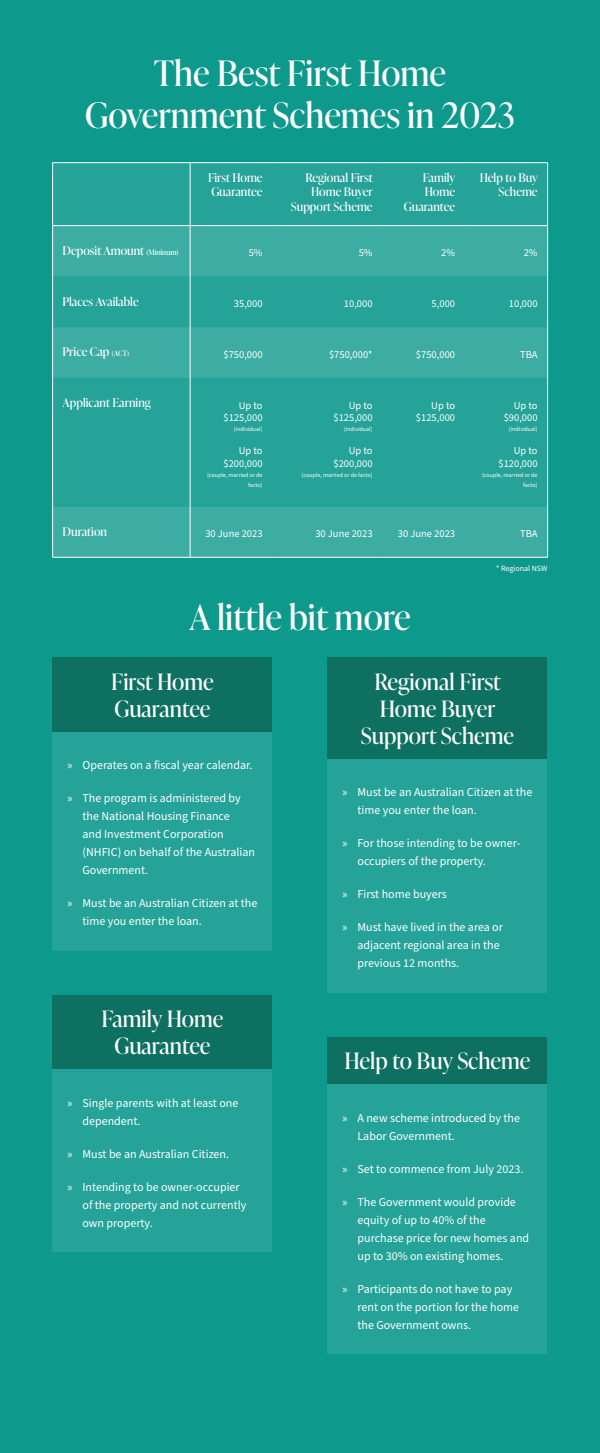
<style>
.page{position:relative;width:600px;height:1453px;background:#fff}
.page>*{position:absolute;margin:0;border:0;box-sizing:border-box;transform-origin:0 0}
.t1{font:35px/42px "Ivy Presto Display";color:#fff;text-align:center}
.t2{font:22.5px/27px "Ivy Presto Display";color:#fff;text-align:center}
.t3{font:12px/18px "Source Sans Pro";color:#fff}
.col_heading{font:12px/14.4px "Ivy Presto Display";color:#fff;text-align:right}
.stat{font:10.5px "Source Sans Pro";color:#fff}
.t4{font:8px "Source Sans Pro";color:#fff}
.stat-2{font:6px/10px "Source Sans Pro";color:#fff;text-align:right}
.s1{font-size:7.5px}
.s2{font-family:"Myriad Pro"}
</style>
<div class="page">
<div style="left:0;top:0;width:600px;height:1452px;background:#0d998c"></div>
<div style="left:53px;top:163px;width:495px;height:62px;background:#25a398"></div>
<svg style="left:53px;top:226px;width:495px;height:331px;background:#30a79d"></svg>
<hr style="left:190px;top:163px;width:1px;height:62px;background:#fff">
<hr style="left:190px;top:226px;width:1px;height:50px;background:#fff">
<hr style="left:190px;top:276px;width:1px;height:51px;background:#fff">
<hr style="left:190px;top:327px;width:1px;height:51px;background:#fff">
<hr style="left:190px;top:378px;width:1px;height:128px;background:#fff">
<hr style="left:190px;top:506px;width:1px;height:51px;background:#fff">
<hr style="left:52px;top:225px;width:138px;height:1px;background:#fff">
<hr style="left:190px;top:225px;width:83px;height:1px;background:#fff">
<hr style="left:273px;top:225px;width:110px;height:1px;background:#fff">
<hr style="left:383px;top:225px;width:82px;height:1px;background:#fff">
<hr style="left:465px;top:225px;width:83px;height:1px;background:#fff">
<hr style="left:52px;top:162px;width:138px;height:1px;background:#fff">
<hr style="left:52px;top:163px;width:1px;height:62px;background:#fff">
<hr style="left:190px;top:162px;width:83px;height:1px;background:#fff">
<hr style="left:273px;top:162px;width:110px;height:1px;background:#fff">
<hr style="left:383px;top:162px;width:82px;height:1px;background:#fff">
<hr style="left:465px;top:162px;width:83px;height:1px;background:#fff">
<hr style="left:548px;top:163px;width:1px;height:62px;background:#fff">
<hr style="left:52px;top:226px;width:1px;height:50px;background:#fff">
<hr style="left:548px;top:226px;width:1px;height:50px;background:#fff">
<hr style="left:52px;top:276px;width:1px;height:51px;background:#fff">
<hr style="left:548px;top:276px;width:1px;height:51px;background:#fff">
<hr style="left:52px;top:327px;width:1px;height:51px;background:#fff">
<hr style="left:548px;top:327px;width:1px;height:51px;background:#fff">
<hr style="left:52px;top:378px;width:1px;height:128px;background:#fff">
<hr style="left:548px;top:378px;width:1px;height:128px;background:#fff">
<hr style="left:52px;top:506px;width:1px;height:51px;background:#fff">
<hr style="left:548px;top:506px;width:1px;height:51px;background:#fff">
<hr style="left:52px;top:557px;width:138px;height:1px;background:#fff">
<hr style="left:190px;top:557px;width:83px;height:1px;background:#fff">
<hr style="left:273px;top:557px;width:110px;height:1px;background:#fff">
<hr style="left:383px;top:557px;width:82px;height:1px;background:#fff">
<hr style="left:465px;top:557px;width:83px;height:1px;background:#fff">
<div style="left:52px;top:658px;width:220px;height:74px;background:#0d7061"></div>
<div style="left:52px;top:995px;width:220px;height:74px;background:#0d7061"></div>
<div style="left:328px;top:1037px;width:219px;height:47px;background:#0d7061"></div>
<div style="left:328px;top:658px;width:219px;height:101px;background:#0d7061"></div>
<div style="left:52px;top:732px;width:220px;height:218px;background:#25a398"></div>
<div style="left:52px;top:1069px;width:220px;height:182px;background:#25a398"></div>
<div style="left:328px;top:1084px;width:220px;height:269px;background:#25a398"></div>
<div style="left:328px;top:759px;width:220px;height:233px;background:#25a398"></div>
<p class="t1" style="left:85px;top:51px;width:431px">The Best First Home<br>Government Schemes in 2023</p>
<p class="col_heading" style="left:208px;top:170px;width:56px;text-align:left">First Home<br>Guarantee</p>
<p class="col_heading" style="left:291px;top:170px;width:83px">Regional First<br>Home Buyer<br>Support Scheme</p>
<p class="col_heading" style="left:404px;top:170px;width:53px">Family<br>Home<br>Guarantee</p>
<p class="col_heading" style="left:480px;top:170px;width:59px">Help to Buy<br>Scheme</p>
<p class="col_heading" style="left:63px;top:243px;width:117px">Deposit Amount <span class="s1">(Mininum)</span></p>
<p class="stat" style="left:249px;top:246px;width:15px">5%</p>
<p class="stat" style="left:359px;top:246px;width:15px">5%</p>
<p class="stat" style="left:441px;top:246px;width:15px">2%</p>
<p class="stat" style="left:524px;top:246px;width:15px">2%</p>
<p class="col_heading" style="left:63px;top:293px;width:78px">Places Available</p>
<p class="stat" style="left:234px;top:297px;width:30px">35,000</p>
<p class="stat" style="left:344px;top:297px;width:30px">10,000</p>
<p class="stat" style="left:432px;top:297px;width:25px">5,000</p>
<p class="stat" style="left:509px;top:297px;width:30px">10,000</p>
<p class="col_heading" style="left:63px;top:344px;width:68px">Price Cap <span class="s1">(ACT)</span></p>
<p class="stat" style="left:223px;top:347px;width:41px">$750,000</p>
<p class="stat" style="left:329px;top:347px;width:45px">$750,000*</p>
<p class="stat" style="left:416px;top:347px;width:41px">$750,000</p>
<p class="stat" style="left:520px;top:347px;width:19px">TBA</p>
<p class="col_heading" style="left:63px;top:395px;width:90px">Applicant Earning</p>
<p class="stat" style="left:239px;top:398px;width:25px">Up to</p>
<p class="stat" style="left:223px;top:411px;width:41px">$125,000</p>
<p class="stat-2" style="left:234px;top:424px;width:30px">(individual)</p>
<p class="stat" style="left:239px;top:443px;width:25px">Up to</p>
<p class="stat" style="left:223px;top:456px;width:41px">$200,000</p>
<p class="stat-2" style="left:207px;top:470px;width:57px">(couple, married or de facto)</p>
<p class="stat" style="left:349px;top:398px;width:25px">Up to</p>
<p class="stat" style="left:333px;top:411px;width:41px">$125,000</p>
<p class="stat-2" style="left:344px;top:424px;width:30px">(individual)</p>
<p class="stat" style="left:349px;top:443px;width:25px">Up to</p>
<p class="stat" style="left:333px;top:456px;width:41px">$200,000</p>
<p class="stat-2" style="left:302px;top:470px;width:73px">(couple, married or de facto)</p>
<p class="stat" style="left:431px;top:398px;width:25px">Up to</p>
<p class="stat" style="left:416px;top:411px;width:41px">$125,000</p>
<p class="stat" style="left:514px;top:398px;width:25px">Up to</p>
<p class="stat" style="left:504px;top:411px;width:35px">$90,000</p>
<p class="stat-2" style="left:509px;top:424px;width:30px">(individual)</p>
<p class="stat" style="left:514px;top:443px;width:25px">Up to</p>
<p class="stat" style="left:498px;top:456px;width:41px">$120,000</p>
<p class="stat-2" style="left:482px;top:470px;width:57px">(couple, married or de facto)</p>
<p class="col_heading" style="left:63px;top:523px;width:46px">Duration</p>
<p class="stat" style="left:205px;top:527px;width:59px">30 June 2023</p>
<p class="stat" style="left:315px;top:527px;width:59px">30 June 2023</p>
<p class="stat" style="left:398px;top:527px;width:59px">30 June 2023</p>
<p class="stat" style="left:520px;top:527px;width:19px">TBA</p>
<p class="t1" style="left:189px;top:594px;width:223px">A little bit more</p>
<p class="t4" style="left:496px;top:563px;width:53px">* Regional NSW</p>
<p class="t2" style="left:111px;top:667px;width:104px;text-align:left">First Home<br>Guarantee</p>
<p class="t3" style="left:68px;top:756px;width:187px"><span class="s2">»</span> Operates on a fiscal year calendar.</p>
<p class="t3" style="left:82px;top:789px;width:174px;text-indent:-15px"><span class="s2">»</span> The program is administered by the National Housing Finance<br>and Investment Corporation (NHFIC) on behalf of the Australian<br>Government.</p>
<p class="t3" style="left:82px;top:894px;width:176px;text-indent:-15px"><span class="s2">»</span> Must be an Australian Citizen at the time you enter the loan.</p>
<p class="t2" style="left:101px;top:1004px;width:124px">Family Home<br>Guarantee</p>
<p class="t3" style="left:82px;top:1094px;width:157px;text-indent:-15px"><span class="s2">»</span> Single parents with at least one dependent.</p>
<p class="t3" style="left:68px;top:1145px;width:163px"><span class="s2">»</span> Must be an Australian Citizen.</p>
<p class="t3" style="left:82px;top:1178px;width:165px;text-indent:-15px"><span class="s2">»</span> Intending to be owner-occupier of the property and not currently own property.</p>
<p class="t2" style="left:361px;top:667px;width:155px">Regional First<br>Home Buyer<br>Support Scheme</p>
<p class="t3" style="left:358px;top:783px;width:176px;text-indent:-15px"><span class="s2">»</span> Must be an Australian Citizen at the time you enter the loan.</p>
<p class="t3" style="left:358px;top:834px;width:164px;text-indent:-15px"><span class="s2">»</span> For those intending to be owner&shy;occupiers of the property.</p>
<p class="t3" style="left:342px;top:885px;width:106px"><span class="s2">»</span> First home buyers</p>
<p class="t3" style="left:358px;top:918px;width:147px;text-indent:-15px"><span class="s2">»</span> Must have lived in the area or adjacent regional area in the previous 12 months.</p>
<p class="t2" style="left:344px;top:1046px;width:188px">Help to Buy Scheme</p>
<p class="t3" style="left:358px;top:1109px;width:164px;text-indent:-15px"><span class="s2">»</span> A new scheme introduced by the<br>Labor Government.</p>
<p class="t3" style="left:342px;top:1160px;width:182px"><span class="s2">»</span> Set to commence from July 2023.</p>
<p class="t3" style="left:358px;top:1193px;width:173px;text-indent:-15px"><span class="s2">»</span> The Government would provide equity of up to 40% of the purchase price for new homes and up to 30% on existing homes.</p>
<p class="t3" style="left:358px;top:1280px;width:163px;text-indent:-15px"><span class="s2">»</span> Participants do not have to pay rent on the portion for the home the Government owns.</p>
</div>
